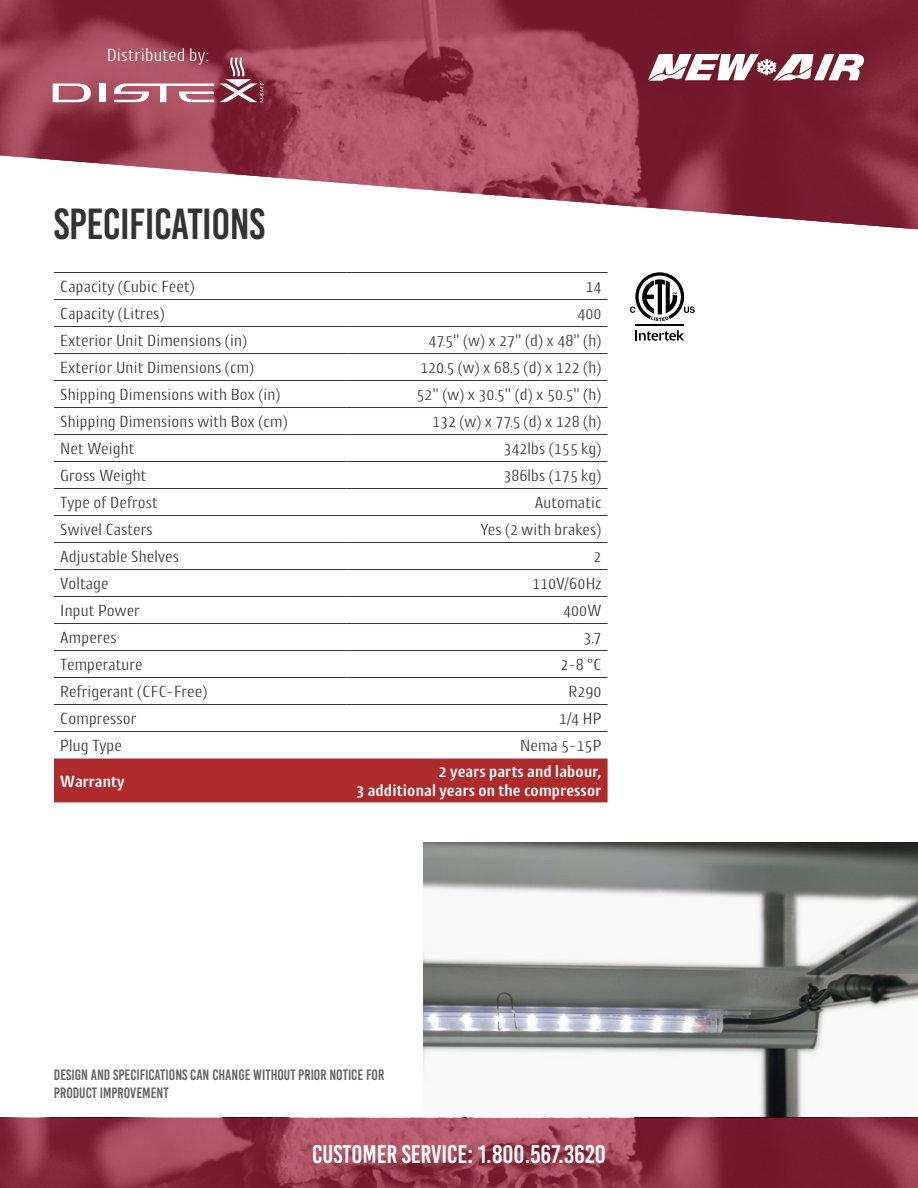
<style>
.page{position:relative;width:918px;height:1188px;background:#fff}
.page>*{position:absolute;margin:0;border:0;box-sizing:border-box;transform-origin:0 0}
.t1{font:43.5px "Bebas Kai";letter-spacing:-.01em;color:#333}
.t2{font:25.5px "Bebas Kai";color:#fff}
.t3{font:300 18px "Cantiga";color:#fff}
.t4{font:300 16.5px "Cantiga";color:#333}
.t5{font:600 16.5px/19.5px "Cantiga";color:#fff;text-align:right}
.t6{font:15px/18px "Bebas Kai";color:#676463}
</style>
<div class="page">
<img style="left:423px;top:842px;width:495px;height:276px">
<svg style="left:0;top:1118px;width:918px;height:70px;background:#923849"></svg>
<svg style="left:0;top:0;width:918px;height:230px"></svg>
<svg style="left:648px;top:54px;width:216px;height:27px"></svg>
<svg style="left:53px;top:84px;width:38px;height:18px"></svg>
<div style="left:99px;top:84px;width:6px;height:18px;background:#fff"></div>
<svg style="left:114px;top:84px;width:100px;height:18px"></svg>
<svg style="left:220px;top:58px;width:44px;height:44px"></svg>
<div style="left:54px;top:759px;width:554px;height:43px;background:#af2b2b"></div>
<hr style="left:54px;top:272px;width:293px;height:1px;background:#333">
<hr style="left:347px;top:272px;width:261px;height:1px;background:#333">
<hr style="left:54px;top:299px;width:293px;height:1px;background:#333">
<hr style="left:347px;top:299px;width:261px;height:1px;background:#333">
<hr style="left:54px;top:326px;width:293px;height:1px;background:#333">
<hr style="left:347px;top:326px;width:261px;height:1px;background:#333">
<hr style="left:54px;top:353px;width:293px;height:1px;background:#333">
<hr style="left:347px;top:353px;width:261px;height:1px;background:#333">
<hr style="left:54px;top:380px;width:293px;height:1px;background:#333">
<hr style="left:347px;top:380px;width:261px;height:1px;background:#333">
<hr style="left:54px;top:407px;width:293px;height:1px;background:#333">
<hr style="left:347px;top:407px;width:261px;height:1px;background:#333">
<hr style="left:54px;top:434px;width:293px;height:1px;background:#333">
<hr style="left:347px;top:434px;width:261px;height:1px;background:#333">
<hr style="left:54px;top:461px;width:293px;height:1px;background:#333">
<hr style="left:347px;top:461px;width:261px;height:1px;background:#333">
<hr style="left:54px;top:488px;width:293px;height:1px;background:#333">
<hr style="left:347px;top:488px;width:261px;height:1px;background:#333">
<hr style="left:54px;top:515px;width:293px;height:1px;background:#333">
<hr style="left:347px;top:515px;width:261px;height:1px;background:#333">
<hr style="left:54px;top:542px;width:293px;height:1px;background:#333">
<hr style="left:347px;top:542px;width:261px;height:1px;background:#333">
<hr style="left:54px;top:569px;width:293px;height:1px;background:#333">
<hr style="left:347px;top:569px;width:261px;height:1px;background:#333">
<hr style="left:54px;top:596px;width:293px;height:1px;background:#333">
<hr style="left:347px;top:596px;width:261px;height:1px;background:#333">
<hr style="left:54px;top:623px;width:293px;height:1px;background:#333">
<hr style="left:347px;top:623px;width:261px;height:1px;background:#333">
<hr style="left:54px;top:650px;width:293px;height:1px;background:#333">
<hr style="left:347px;top:650px;width:261px;height:1px;background:#333">
<hr style="left:54px;top:677px;width:293px;height:1px;background:#333">
<hr style="left:347px;top:677px;width:261px;height:1px;background:#333">
<hr style="left:54px;top:704px;width:293px;height:1px;background:#333">
<hr style="left:347px;top:704px;width:261px;height:1px;background:#333">
<hr style="left:54px;top:731px;width:293px;height:1px;background:#333">
<hr style="left:347px;top:731px;width:261px;height:1px;background:#333">
<svg style="left:635px;top:330px;width:49px;height:11px"></svg>
<hr style="left:635px;top:325px;width:49px;height:1px;background:#000">
<svg style="left:630px;top:272px;width:65px;height:49px"></svg>
<p class="t3" style="left:106px;top:44px;width:105px">Distributed by:</p>
<h1 class="t1" style="left:54px;top:201px;width:212px">SPECIFICATIONS</h1>
<p class="t4" style="left:60px;top:276px;width:136px">Capacity (Cubic Feet)</p>
<p class="t4" style="left:586px;top:276px;width:18px">14</p>
<p class="t4" style="left:60px;top:303px;width:106px">Capacity (Litres)</p>
<p class="t4" style="left:577px;top:303px;width:26px">400</p>
<p class="t4" style="left:60px;top:330px;width:189px">Exterior Unit Dimensions (in)</p>
<p class="t4" style="left:428px;top:330px;width:175px">47.5" (w) x 27" (d) x 48" (h)</p>
<p class="t4" style="left:60px;top:357px;width:196px">Exterior Unit Dimensions (cm)</p>
<p class="t4" style="left:420px;top:357px;width:183px">120.5 (w) x 68.5 (d) x 122 (h)</p>
<p class="t4" style="left:60px;top:384px;width:222px">Shipping Dimensions with Box (in)</p>
<p class="t4" style="left:416px;top:384px;width:187px">52" (w) x 30.5" (d) x 50.5" (h)</p>
<p class="t4" style="left:60px;top:411px;width:229px">Shipping Dimensions with Box (cm)</p>
<p class="t4" style="left:432px;top:411px;width:171px">132 (w) x 77.5 (d) x 128 (h)</p>
<p class="t4" style="left:60px;top:438px;width:76px">Net Weight</p>
<p class="t4" style="left:503px;top:438px;width:100px">342lbs (155 kg)</p>
<p class="t4" style="left:60px;top:465px;width:88px">Gross Weight</p>
<p class="t4" style="left:503px;top:465px;width:100px">386lbs (175 kg)</p>
<p class="t4" style="left:60px;top:492px;width:99px">Type of Defrost</p>
<p class="t4" style="left:535px;top:492px;width:68px">Automatic</p>
<p class="t4" style="left:60px;top:519px;width:94px">Swivel Casters</p>
<p class="t4" style="left:480px;top:519px;width:123px">Yes (2 with brakes)</p>
<p class="t4" style="left:60px;top:546px;width:121px">Adjustable Shelves</p>
<p class="t4" style="left:594px;top:546px;width:10px">2</p>
<p class="t4" style="left:60px;top:573px;width:50px">Voltage</p>
<p class="t4" style="left:532px;top:573px;width:71px">110V/60Hz</p>
<p class="t4" style="left:60px;top:600px;width:82px">Input Power</p>
<p class="t4" style="left:563px;top:600px;width:40px">400W</p>
<p class="t4" style="left:60px;top:627px;width:58px">Amperes</p>
<p class="t4" style="left:584px;top:627px;width:20px">3.7</p>
<p class="t4" style="left:60px;top:654px;width:84px">Temperature</p>
<p class="t4" style="left:561px;top:654px;width:42px">2-8 °C</p>
<p class="t4" style="left:60px;top:681px;width:149px">Refrigerant (CFC-Free)</p>
<p class="t4" style="left:568px;top:681px;width:35px">R290</p>
<p class="t4" style="left:60px;top:708px;width:78px">Compressor</p>
<p class="t4" style="left:559px;top:708px;width:44px">1/4 HP</p>
<p class="t4" style="left:60px;top:735px;width:64px">Plug Type</p>
<p class="t4" style="left:520px;top:735px;width:83px">Nema 5-15P</p>
<p class="t5" style="left:60px;top:771px;width:66px">Warranty</p>
<p class="t5" style="left:356px;top:761px;width:247px">2 years parts and labour,<br>3 additional years on the compressor</p>
<p class="t6" style="left:54px;top:1066px;width:332px">DESIGN AND SPECIFICATIONS CAN CHANGE WITHOUT PRIOR NOTICE FOR<br>PRODUCT IMPROVEMENT</p>
<h2 class="t2" style="left:312px;top:1140px;width:295px">CUSTOMER SERVICE: 1.800.567.3620</h2>
</div>
